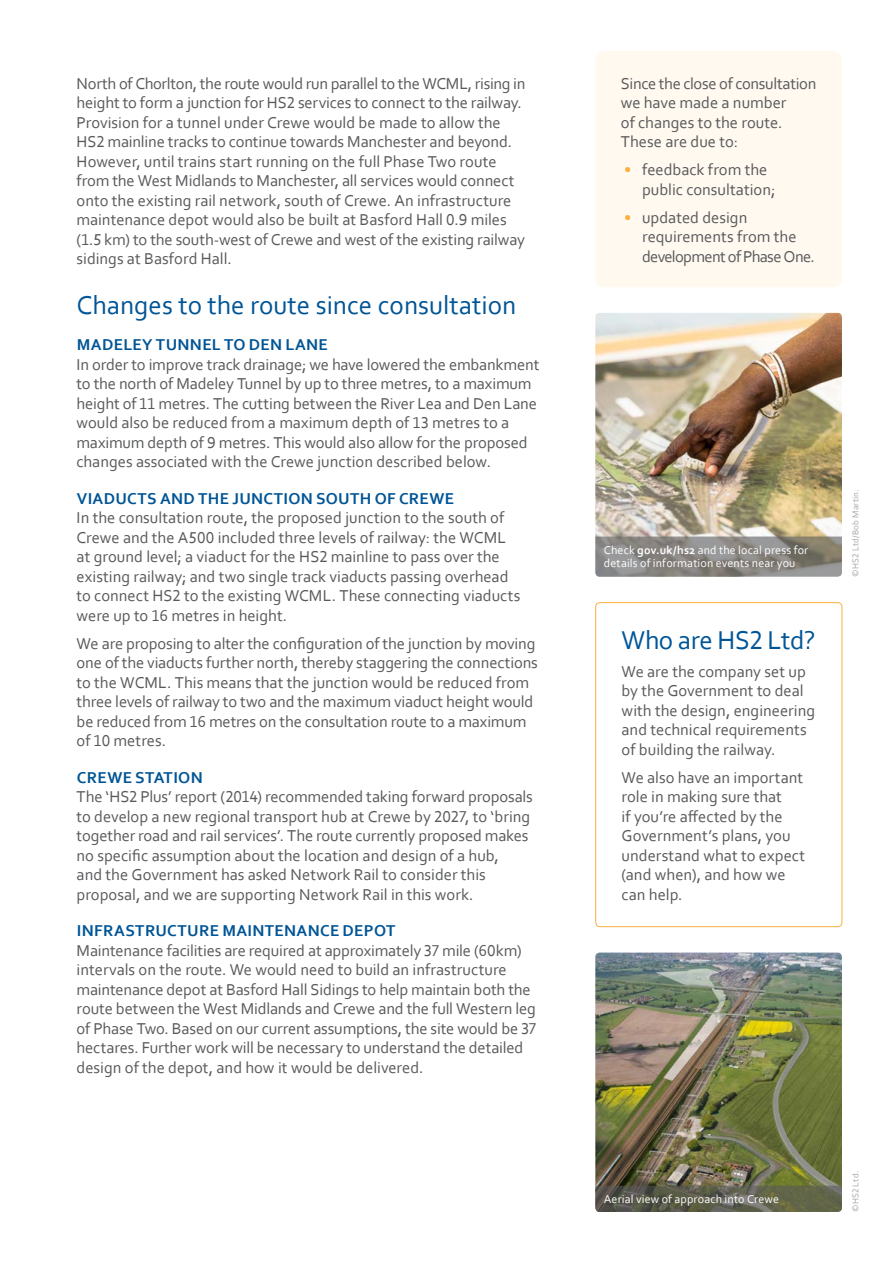
<style>
.page{position:relative;width:893px;height:1263px;background:#fff}
.page>*{position:absolute;margin:0;border:0;box-sizing:border-box;transform-origin:0 0}
.t1{font:27px "Corbel";color:#005596}
.t2{font:16.5px/19.5px "Corbel";letter-spacing:-.005em;color:#58595b}
.t3{font:700 16.5px "Corbel";letter-spacing:.02em;color:#005596}
.t4{font:12px/13.5px "Corbel";letter-spacing:.015em;color:#fff}
.t5{font:9px "Corbel";letter-spacing:.02em;color:#a7a9ac}
.s1{color:#fbb040}
.s2{font-weight:700}
</style>
<div class="page">
<img style="left:595px;top:313px;width:247px;height:223px">
<svg style="left:595px;top:536px;width:247px;height:41px;background:#8a8883"></svg>
<div style="left:595px;top:602px;width:247px;height:325px;border:1px solid #fbb040;border-radius:4px"></div>
<img style="left:595px;top:952px;width:247px;height:234px">
<svg style="left:595px;top:1186px;width:247px;height:26px;background:#5e5f4d"></svg>
<div style="left:595px;top:51px;width:247px;height:236px;background:#fff9f0;border-radius:9px"></div>
<p class="t2" style="left:77px;top:73px;width:450px">North of Chorlton, the route would run parallel to the WCML, rising in height to form a junction for HS2 services to connect to the railway.<br>Provision for a tunnel under Crewe would be made to allow the HS2 mainline tracks to continue towards Manchester and beyond.<br>However, until trains start running on the full Phase Two route from the West Midlands to Manchester, all services would connect onto the existing rail network, south of Crewe. An infrastructure maintenance depot would also be built at Basford Hall 0.9 miles (1.5 km) to the south-west of Crewe and west of the existing railway sidings at Basford Hall.</p>
<h1 class="t1" style="left:77px;top:288px;width:441px">Changes to the route since consultation</h1>
<p class="t3" style="left:77px;top:335px;width:253px">MADELEY TUNNEL TO DEN LANE</p>
<p class="t2" style="left:77px;top:354px;width:464px">In order to improve track drainage; we have lowered the embankment to the north of Madeley Tunnel by up to three metres, to a maximum height of 11 metres. The cutting between the River Lea and Den Lane would also be reduced from a maximum depth of 13 metres to a maximum depth of 9 metres. This would also allow for the proposed changes associated with the Crewe junction described below.</p>
<p class="t3" style="left:77px;top:488px;width:133px">VIADUCTS AND THE</p>
<p class="t3" style="left:232px;top:488px;width:221px">JUNCTION SOUTH OF CREWE</p>
<p class="t2" style="left:77px;top:508px;width:445px">In the consultation route, the proposed junction to the south of Crewe and the A500 included three levels of railway: the WCML at ground level; a viaduct for the HS2 mainline to pass over the existing railway; and two single track viaducts passing overhead to connect HS2 to the existing WCML. These connecting viaducts were up to 16 metres in height.</p>
<p class="t2" style="left:77px;top:633px;width:463px">We are proposing to alter the configuration of the junction by moving one of the viaducts further north, thereby staggering the connections to the WCML. This means that the junction would be reduced from three levels of railway to two and the maximum viaduct height would be reduced from 16 metres on the consultation route to a maximum of 10 metres.</p>
<p class="t3" style="left:77px;top:767px;width:127px">CREWE STATION</p>
<p class="t2" style="left:77px;top:787px;width:458px">The ‘HS2 Plus’ report (2014) recommended taking forward proposals to develop a new regional transport hub at Crewe by 2027, to ‘bring together road and rail services’. The route currently proposed makes no specific assumption about the location and design of a hub,<br>and the Government has asked Network Rail to consider this proposal, and we are supporting Network Rail in this work.</p>
<p class="t3" style="left:77px;top:921px;width:320px">INFRASTRUCTURE MAI NTE NANCE DEPOT</p>
<p class="t2" style="left:77px;top:940px;width:461px">Maintenance facilities are required at approximately 37 mile (60km) intervals on the route. We would need to build an infrastructure maintenance depot at Basford Hall Sidings to help maintain both the route between the West Midlands and Crewe and the full Western leg of Phase Two. Based on our current assumptions, the site would be 37 hectares. Further work will be necessary to understand the detailed design of the depot, and how it would be delivered.</p>
<p class="t2" style="left:621px;top:73px;width:197px">Since the close of consultation we have made a number<br>of changes to the route.<br>These are due to:</p>
<p class="t2" style="left:642px;top:160px;width:135px;text-indent:-18px"><span class="s1">•</span> feedback from the public consultation;</p>
<p class="t2" style="left:642px;top:207px;width:174px;text-indent:-18px"><span class="s1">•</span> updated design requirements from the development of Phase One.</p>
<p class="t4" style="left:604px;top:543px;width:206px">Check <span class="s2">GOV.UK/HS2</span> and the local press for details of information events near you</p>
<h1 class="t1" style="left:622px;top:623px;width:196px">Who are HS2 Ltd?</h1>
<p class="t2" style="left:622px;top:661px;width:195px">We are the company set up by the Government to deal with the design, engineering and technical requirements of building the railway.</p>
<p class="t2" style="left:622px;top:767px;width:185px">We also have an important role in making sure that<br>if you’re affected by the<br>Government’s plans, you understand what to expect (and when), and how we can help.</p>
<p class="t5" style="left:850px;top:577px;width:89px;rotate:-90deg">©HS2 Ltd/Bob Martin.</p>
<p class="t4" style="left:604px;top:1192px;width:177px">Aerial view of approach into Crewe</p>
<p class="t5" style="left:850px;top:1212px;width:42px;rotate:-90deg">©HS2 Ltd.</p>
</div>
